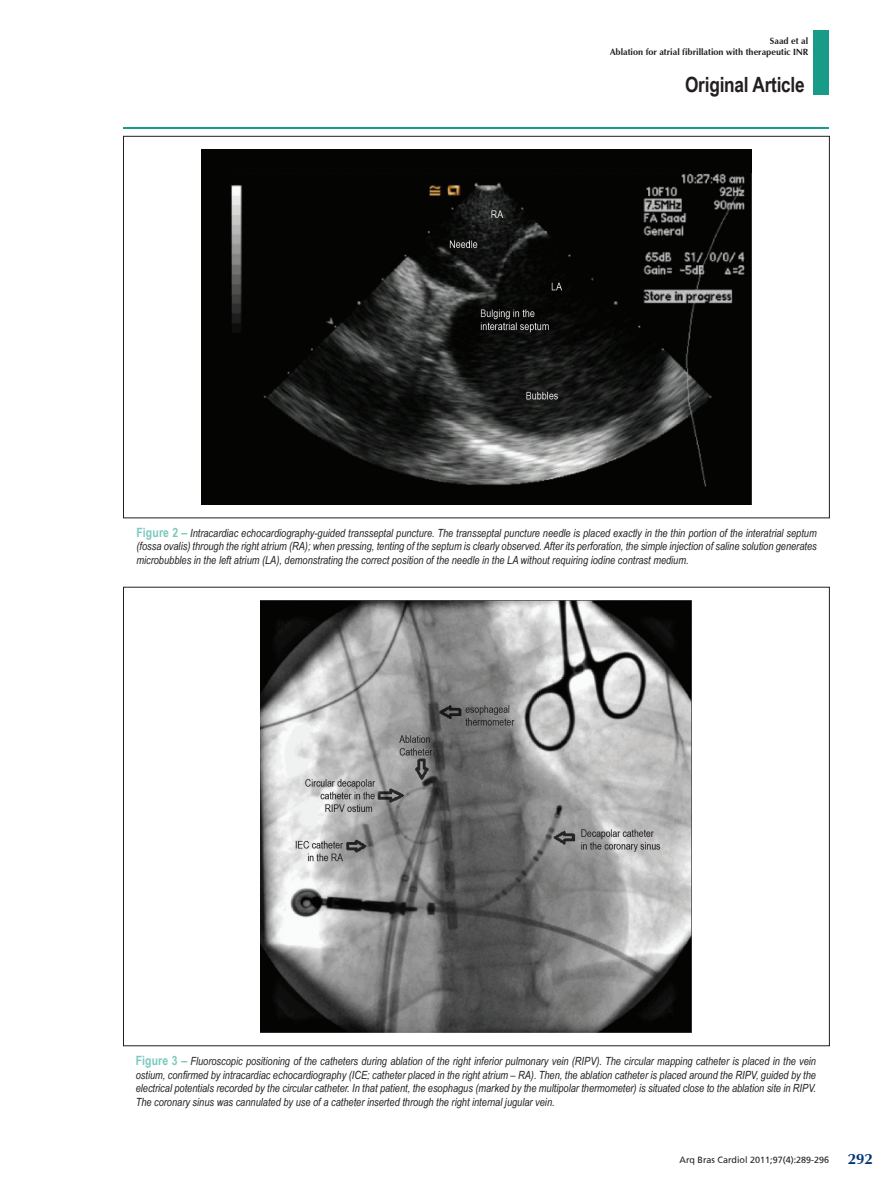
<style>
.page{position:relative;width:893px;height:1191px;background:#fff}
.page>*{position:absolute;margin:0;border:0;box-sizing:border-box;transform-origin:0 0}
.t1{font:700 21px "Arial Narrow";letter-spacing:-.01em;color:#231f20}
.t2{font:700 15px "Zapf Humanist 601 BT";color:#013775}
._04_FIGURA_ref{font:italic 11.25px/13.5px "Arial Narrow";color:#231f20;text-align:justify}
.t3{font:700 9px "Zapf Humanist 601 BT";color:#231f20}
.t4{font:9px "Frutiger";color:#231f20}
.s1{font-weight:700;font-style:normal;font-size:12.75px;color:#7bc9be}
</style>
<div class="page">
<hr style="left:123px;top:127px;width:706px;height:1px;background:#189c88">
<div style="left:813px;top:30px;width:16px;height:64px;background:#189c88"></div>
<img style="left:202px;top:150px;width:549px;height:354px">
<img style="left:261px;top:601px;width:431px;height:431px">
<p class="t3" style="left:770px;top:36px;width:40px">Saad et al</p>
<p class="t3" style="left:610px;top:47px;width:200px">Ablation for atrial fibrillation with therapeutic INR</p>
<h1 class="t1" style="left:685px;top:69px;width:121px">Original Article</h1>
<p class="_04_FIGURA_ref" style="left:136px;top:526px;width:682px"><span class="s1">Figure 2 –</span> Intracardiac echocardiography-guided transseptal puncture. The transseptal puncture needle is placed exactly in the thin portion of the interatrial septum (fossa ovalis) through the right atrium (RA); when pressing, tenting of the septum is clearly observed. After its perforation, the simple injection of saline solution generates microbubbles in the left atrium (LA), demonstrating the correct position of the needle in the LA without requiring iodine contrast medium.</p>
<p class="_04_FIGURA_ref" style="left:136px;top:1054px;width:682px"><span class="s1">Figure 3 –</span> Fluoroscopic positioning of the catheters during ablation of the right inferior pulmonary vein (RIPV). The circular mapping catheter is placed in the vein ostium, confirmed by intracardiac echocardiography (ICE; catheter placed in the right atrium – RA). Then, the ablation catheter is placed around the RIPV, guided by the electrical potentials recorded by the circular catheter. In that patient, the esophagus (marked by the multipolar thermometer) is situated close to the ablation site in RIPV.<br>The coronary sinus was cannulated by use of a catheter inserted through the right internal jugular vein.</p>
<p class="t4" style="left:680px;top:1154px;width:151px">Arq Bras Cardiol 2011;97(4):289-296</p>
<h2 class="t2" style="left:848px;top:1149px;width:26px">292</h2>
</div>
